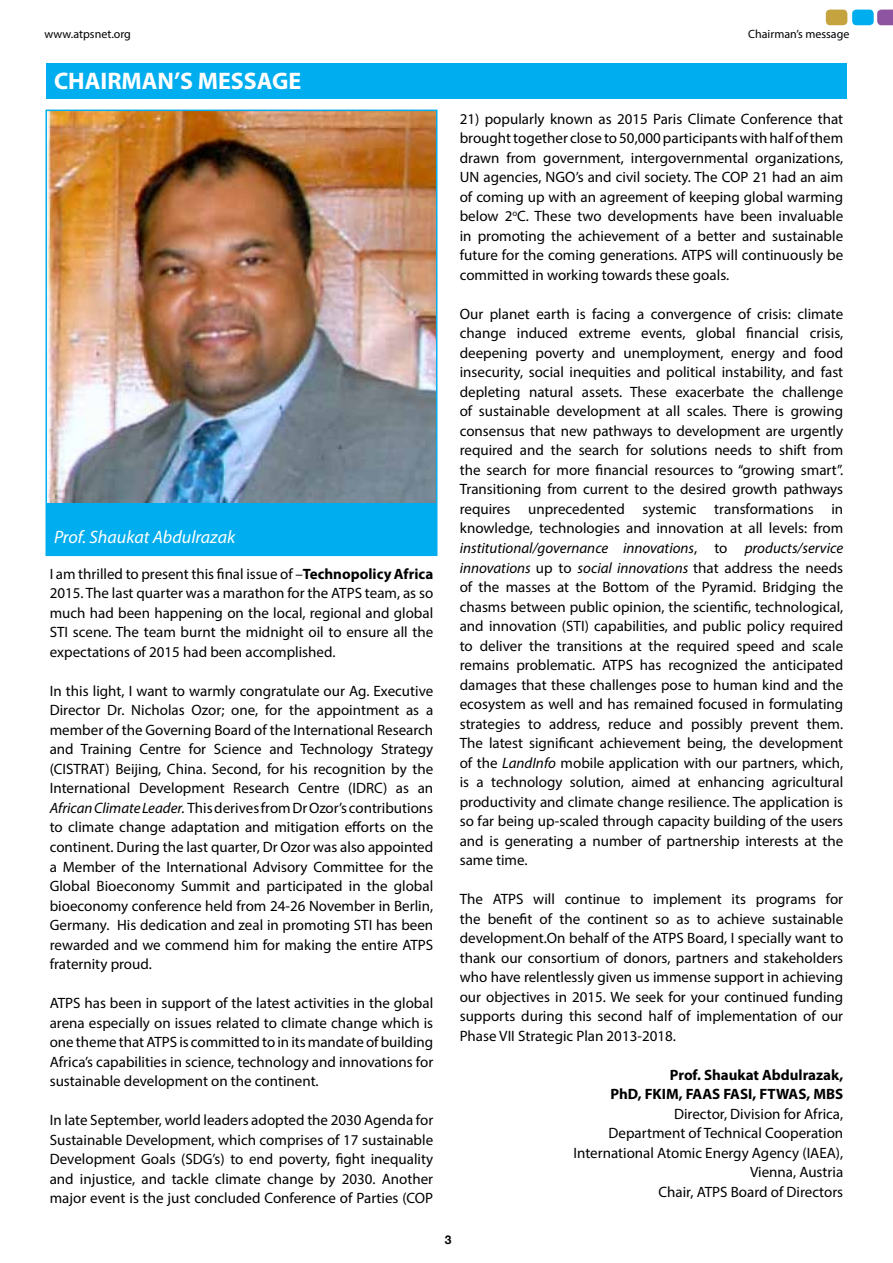
<style>
.page{position:relative;width:893px;height:1263px;background:#fff}
.page>*{position:absolute;margin:0;border:0;box-sizing:border-box;transform-origin:0 0}
.t1{font:700 24px "Myriad Pro";color:#fff}
.t2{font:italic 18px "Myriad Pro";color:#fff}
.t3{font:15px/19.5px "Myriad Pro";color:#000;text-align:justify}
.t4{font:700 15px/19.5px "Myriad Pro";color:#000;text-align:right}
.t5{font:12px "Myriad Pro";color:#000}
.t6{font:700 12px "Helvetica Neue";color:#000}
.s1{font-weight:700}
.s2{font-style:italic}
</style>
<div class="page">
<div style="left:826px;top:10px;width:21px;height:15px;background:#c5a43f;border-radius:4px"></div>
<div style="left:852px;top:10px;width:22px;height:15px;background:#00adef;border-radius:4px"></div>
<svg style="left:877px;top:10px;width:16px;height:15px"></svg>
<div style="left:46px;top:63px;width:801px;height:36px;background:#00aeef"></div>
<div style="left:46px;top:110px;width:391px;height:445px;background:#00adef"></div>
<img style="left:48px;top:113px;width:386px;height:389px">
<div style="left:45px;top:110px;width:392px;height:446px;border:2px solid #00adef"></div>
<p class="t5" style="left:45px;top:27px;width:88px">www.atpsnet.org</p>
<p class="t5" style="left:748px;top:27px;width:103px">Chairman’s message</p>
<h1 class="t1" style="left:54px;top:65px;width:249px">CHAIRMAN’S MESSAGE</h1>
<p class="t2" style="left:54px;top:526px;width:183px">Prof. Shaukat Abdulrazak</p>
<p class="t3" style="left:50px;top:564px;width:385px">I am thrilled to present this final issue of –<span class="s1">Technopolicy Africa </span>2015. The last quarter was a marathon for the ATPS team, as so much had been happening on the local, regional and global STI scene. The team burnt the midnight oil to ensure all the expectations of 2015 had been accomplished.</p>
<p class="t3" style="left:50px;top:681px;width:385px">In this light, I want to warmly congratulate our Ag. Executive Director Dr. Nicholas Ozor; one, for the appointment as a member of the Governing Board of the International Research and Training Centre for Science and Technology Strategy (CISTRAT) Beijing, China. Second, for his recognition by the International Development Research Centre (IDRC) as an <span class="s2">African Climate Leader.</span> This derives from Dr Ozor’s contributions to climate change adaptation and mitigation efforts on the continent. During the last quarter, Dr Ozor was also appointed a Member of the International Advisory Committee for the Global Bioeconomy Summit and participated in the global bioeconomy conference held from 24-26 November in Berlin, Germany. His dedication and zeal in promoting STI has been rewarded and we commend him for making the entire ATPS fraternity proud.</p>
<p class="t3" style="left:50px;top:993px;width:385px">ATPS has been in support of the latest activities in the global arena especially on issues related to climate change which is one theme that ATPS is committed to in its mandate of building Africa’s capabilities in science, technology and innovations for sustainable development on the continent.</p>
<p class="t3" style="left:50px;top:1110px;width:385px">In late September, world leaders adopted the 2030 Agenda for Sustainable Development, which comprises of 17 sustainable Development Goals (SDG’s) to end poverty, fight inequality and injustice, and tackle climate change by 2030. Another major event is the just concluded Conference of Parties (COP</p>
<p class="t3" style="left:460px;top:109px;width:385px">21) popularly known as 2015 Paris Climate Conference that brought together close to 50,000 participants with half of them drawn from government, intergovernmental organizations, UN agencies, NGO’s and civil society. The COP 21 had an aim of coming up with an agreement of keeping global warming below 2<sup>o</sup>C. These two developments have been invaluable in promoting the achievement of a better and sustainable future for the coming generations. ATPS will continuously be committed in working towards these goals.</p>
<p class="t3" style="left:460px;top:304px;width:385px">Our planet earth is facing a convergence of crisis: climate change induced extreme events, global financial crisis, deepening poverty and unemployment, energy and food insecurity, social inequities and political instability, and fast depleting natural assets. These exacerbate the challenge of sustainable development at all scales. There is growing consensus that new pathways to development are urgently required and the search for solutions needs to shift from the search for more financial resources to “growing smart”.<br>Transitioning from current to the desired growth pathways requires unprecedented systemic transformations in knowledge, technologies and innovation at all levels: from <span class="s2">institutional/governance innovations</span>, to <span class="s2">products/service innovations</span> up to <span class="s2">social innovations</span> that address the needs of the masses at the Bottom of the Pyramid. Bridging the chasms between public opinion, the scientific, technological, and innovation (STI) capabilities, and public policy required to deliver the transitions at the required speed and scale remains problematic. ATPS has recognized the anticipated damages that these challenges pose to human kind and the ecosystem as well and has remained focused in formulating strategies to address, reduce and possibly prevent them.<br>The latest significant achievement being, the development of the <span class="s2">LandInfo</span> mobile application with our partners, which, is a technology solution, aimed at enhancing agricultural productivity and climate change resilience. The application is so far being up-scaled through capacity building of the users and is generating a number of partnership interests at the same time.</p>
<p class="t3" style="left:460px;top:889px;width:385px">The ATPS will continue to implement its programs for the benefit of the continent so as to achieve sustainable development.On behalf of the ATPS Board, I specially want to thank our consortium of donors, partners and stakeholders who have relentlessly given us immense support in achieving our objectives in 2015. We seek for your continued funding supports during this second half of implementation of our Phase VII Strategic Plan 2013-2018.</p>
<p class="t4" style="left:610px;top:1064px;width:234px">Prof. Shaukat Abdulrazak,<br>PhD, FKIM, FAAS FASI, FTWAS, MBS</p>
<p class="t3" style="left:573px;top:1103px;width:271px;text-align:right">Director, Division for Africa,<br>Department of Technical Cooperation<br>International Atomic Energy Agency (IAEA),<br>Vienna, Austria<br>Chair, ATPS Board of Directors</p>
<p class="t6" style="left:445px;top:1229px;width:8px">3</p>
</div>
